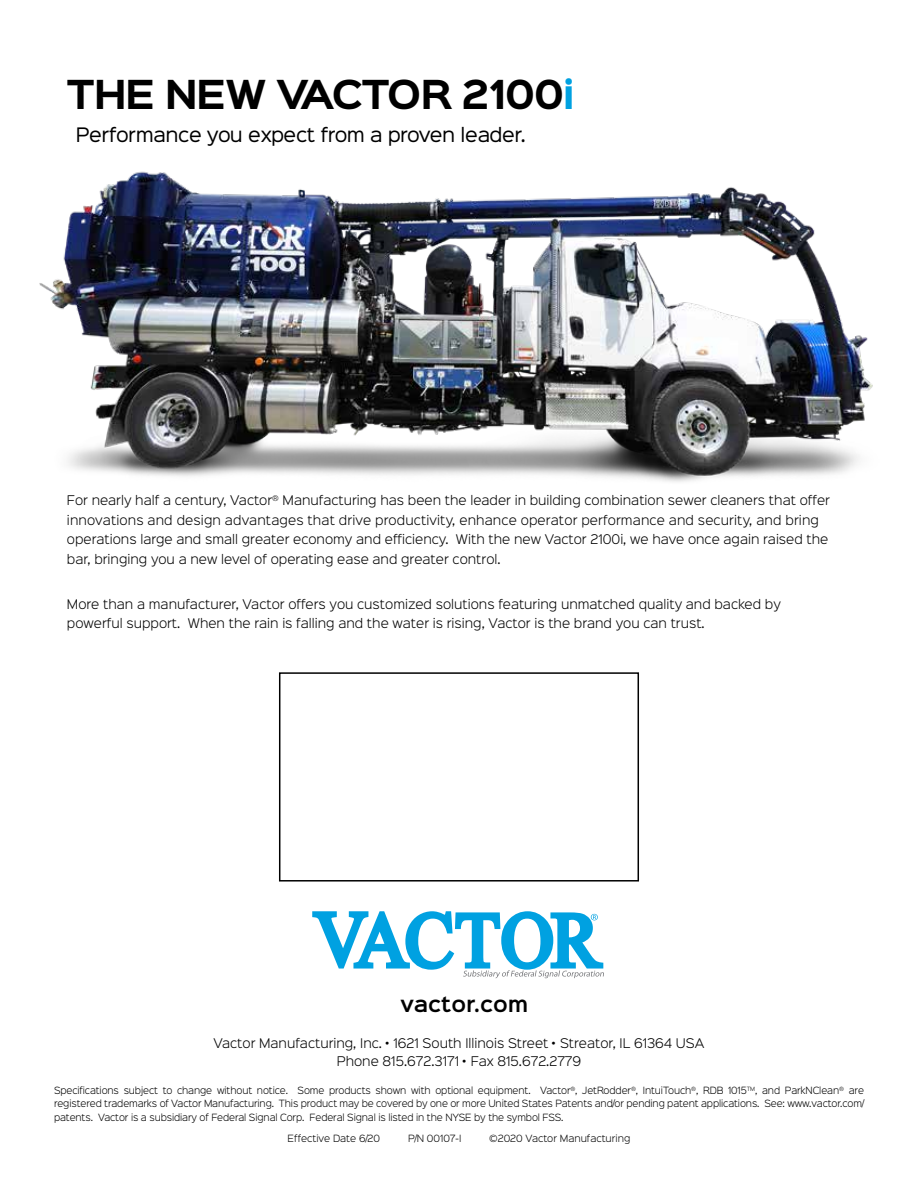
<style>
.page{position:relative;width:918px;height:1188px;background:#fff}
.page>*{position:absolute;margin:0;border:0;box-sizing:border-box;transform-origin:0 0}
.t1{font:700 36px "Sinkin Sans 700";letter-spacing:-.03em;color:#000}
.t2{font:600 19.5px "Sinkin Sans 600";color:#000}
.t3{font:18px "Sinkin Sans 400";letter-spacing:-.03em;color:#000}
.t4{font:300 12px/19.5px "Sinkin Sans 300";color:#000}
.t5{font:300 9px/13.5px "Sinkin Sans 300";letter-spacing:-.01em;color:#000;text-align:justify}
.s1{color:#00a1e1}
</style>
<div class="page">
<svg style="left:312px;top:911px;width:292px;height:67px"></svg>
<div style="left:279px;top:672px;width:360px;height:210px;border:2px solid #000"></div>
<img style="left:39px;top:171px;width:834px;height:311px">
<h1 class="t1" style="left:67px;top:76px;width:509px">THE NEW VACTOR 2100<span class="s1">i</span></h1>
<h3 class="t3" style="left:76px;top:120px;width:452px">Performance you expect from a proven leader.</h3>
<p class="t4" style="left:67px;top:490px;width:765px">For nearly half a century, Vactor<sup>®</sup> Manufacturing has been the leader in building combination sewer cleaners that offer innovations and design advantages that drive productivity, enhance operator performance and security, and bring operations large and small greater economy and efficiency. With the new Vactor 2100i, we have once again raised the bar, bringing you a new level of operating ease and greater control.</p>
<p class="t4" style="left:67px;top:593px;width:715px">More than a manufacturer, Vactor offers you customized solutions featuring unmatched quality and backed by powerful support. When the rain is falling and the water is rising, Vactor is the brand you can trust.</p>
<h2 class="t2" style="left:400px;top:987px;width:129px">VACTOR.COM</h2>
<p class="t4" style="left:214px;top:1034px;width:492px;line-height:18px;text-align:center">Vactor Manufacturing, Inc. • 1621 South Illinois Street • Streator, IL 61364 USA<br>Phone 815.672.3171 • Fax 815.672.2779</p>
<p class="t5" style="left:54px;top:1083px;width:812px">Specifications subject to change without notice. Some products shown with optional equipment. Vactor<sup>®</sup>, JetRodder<sup>®</sup>, IntuiTouch<sup>®</sup>, RDB 1015<sup>TM</sup>, and ParkNClean<sup>®</sup> are registered trademarks of Vactor Manufacturing. This product may be covered by one or more United States Patents and/or pending patent applications. See: www.vactor.com/ patents. Vactor is a subsidiary of Federal Signal Corp. Federal Signal is listed in the NYSE by the symbol FSS.</p>
<p class="t5" style="left:288px;top:1131px;width:94px">Effective Date 6/20</p>
<p class="t5" style="left:408px;top:1131px;width:55px">P/N 00107-I</p>
<p class="t5" style="left:489px;top:1131px;width:143px">©2020 Vactor Manufacturing</p>
</div>
